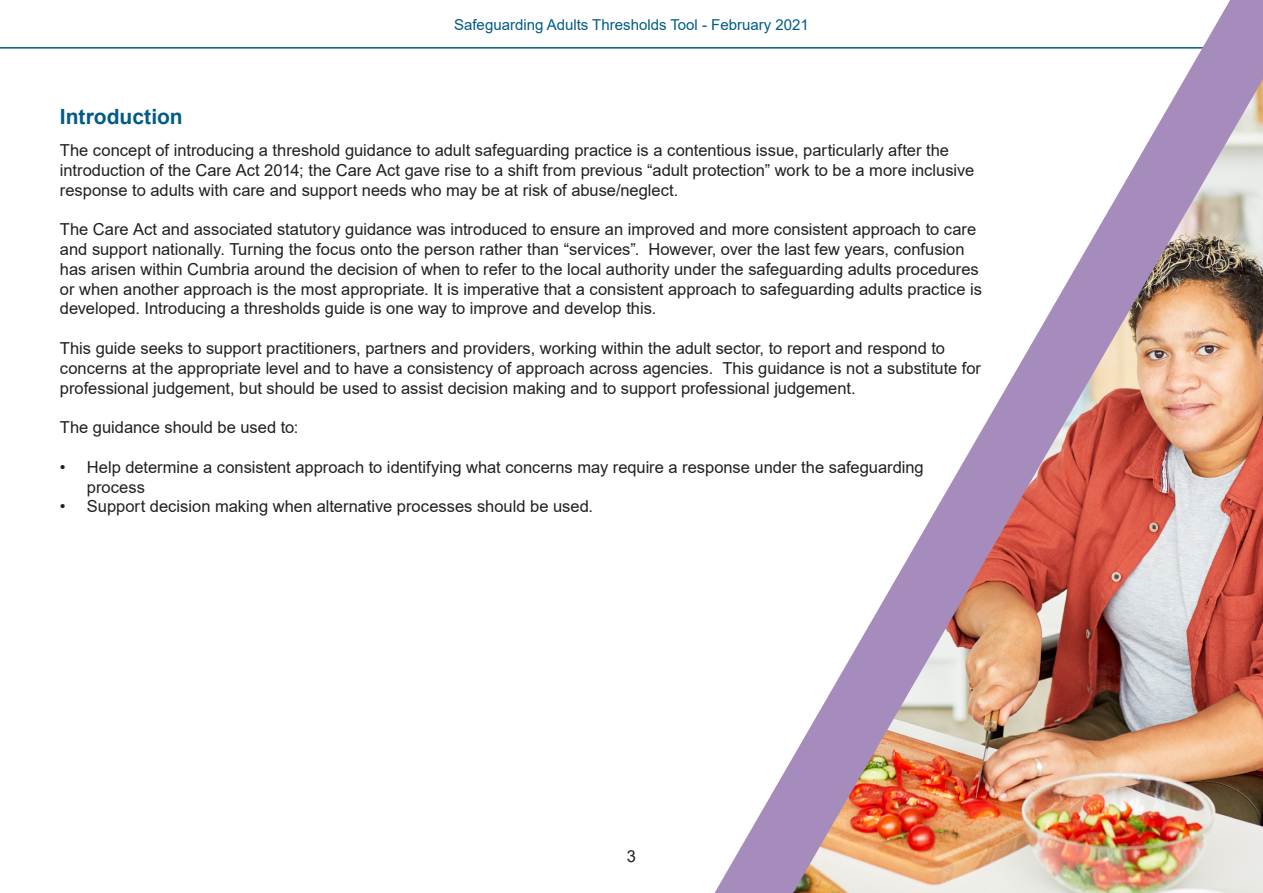
<style>
.page{position:relative;width:1263px;height:893px;background:#fff}
.page>*{position:absolute;margin:0;border:0;box-sizing:border-box;transform-origin:0 0}
.Sub_Header_1{font:700 21px "Arial";color:#005b85}
.Sub_Header_1-2{font:16.5px/19.8px "Arial";color:#231f20}
.t1{font:15px "Arial";color:#005b85}
</style>
<div class="page">
<hr style="left:0;top:47px;width:1263px;height:2px;background:#005b85">
<img style="left:714px;top:0;width:549px;height:893px">
<p class="t1" style="left:454px;top:14px;width:356px">Safeguarding Adults Thresholds Tool - February 2021</p>
<p class="Sub_Header_1" style="left:60px;top:102px;width:124px">Introduction</p>
<p class="Sub_Header_1-2" style="left:60px;top:140px;width:916px">The concept of introducing a threshold guidance to adult safeguarding practice is a contentious issue, particularly after the introduction of the Care Act 2014; the Care Act gave rise to a shift from previous “adult protection” work to be a more inclusive response to adults with care and support needs who may be at risk of abuse/neglect.</p>
<p class="Sub_Header_1-2" style="left:60px;top:219px;width:924px">The Care Act and associated statutory guidance was introduced to ensure an improved and more consistent approach to care and support nationally. Turning the focus onto the person rather than “services”. However, over the last few years, confusion has arisen within Cumbria around the decision of when to refer to the local authority under the safeguarding adults procedures or when another approach is the most appropriate. It is imperative that a consistent approach to safeguarding adults practice is developed. Introducing a thresholds guide is one way to improve and develop this.</p>
<p class="Sub_Header_1-2" style="left:60px;top:338px;width:923px">This guide seeks to support practitioners, partners and providers, working within the adult sector, to report and respond to concerns at the appropriate level and to have a consistency of approach across agencies. This guidance is not a substitute for professional judgement, but should be used to assist decision making and to support professional judgement.</p>
<p class="Sub_Header_1-2" style="left:60px;top:417px;width:240px">The guidance should be used to:</p>
<p class="Sub_Header_1-2" style="left:87px;top:457px;width:838px;text-indent:-27px">• Help determine a consistent approach to identifying what concerns may require a response under the safeguarding process</p>
<p class="Sub_Header_1-2" style="left:60px;top:497px;width:535px">• Support decision making when alternative processes should be used.</p>
<p class="Sub_Header_1-2" style="left:627px;top:846px;width:11px">3</p>
</div>
